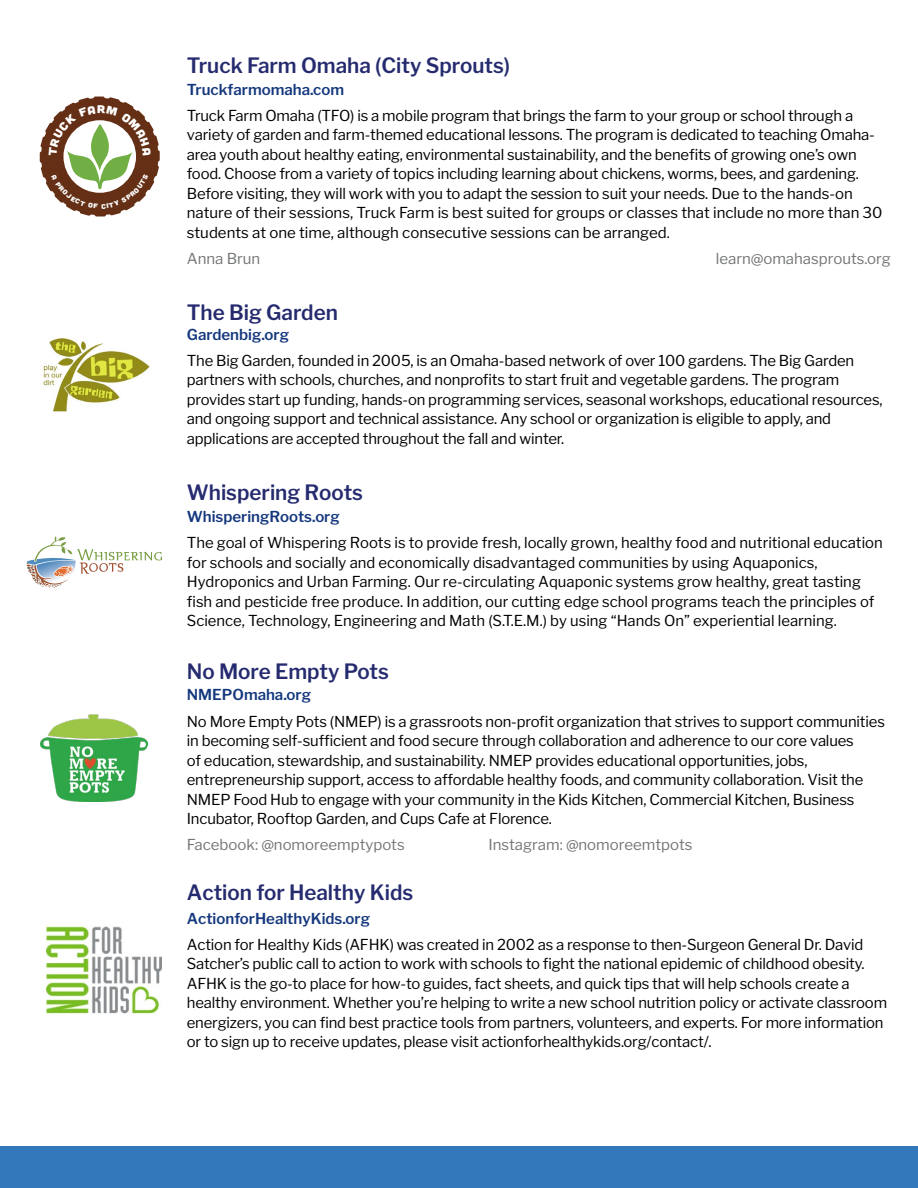
<style>
.page{position:relative;width:918px;height:1188px;background:#fff}
.page>*{position:absolute;margin:0;border:0;box-sizing:border-box;transform-origin:0 0}
.t1{font:600 21px "Libre Franklin";color:#252b6e}
.t2{font:15px/19.5px "Libre Franklin";letter-spacing:-.01em;color:#000}
.t3{font:600 15px "Libre Franklin";color:#14377d}
.t4{font:15px "Libre Franklin";color:#737577}
</style>
<div class="page">
<img style="left:43px;top:338px;width:107px;height:74px">
<div style="left:95px;top:208px;width:11px;height:9px;background:#b19689;border-radius:2px"></div>
<svg style="left:27px;top:536px;width:135px;height:52px"></svg>
<img style="left:41px;top:715px;width:107px;height:87px">
<img style="left:47px;top:926px;width:115px;height:88px">
<div style="left:0;top:1147px;width:918px;height:41px;background:#3278ba"></div>
<svg style="left:40px;top:97px;width:119px;height:119px"></svg>
<h1 class="t1" style="left:187px;top:53px;width:325px">Truck Farm Omaha (City Sprouts)</h1>
<p class="t3" style="left:187px;top:80px;width:159px">Truckfarmomaha.com</p>
<p class="t2" style="left:187px;top:106px;width:697px">Truck Farm Omaha (TFO) is a mobile program that brings the farm to your group or school through a variety of garden and farm-themed educational lessons. The program is dedicated to teaching Omaha&shy;area youth about healthy eating, environmental sustainability, and the benefits of growing one’s own food. Choose from a variety of topics including learning about chickens, worms, bees, and gardening.<br>Before visiting, they will work with you to adapt the session to suit your needs. Due to the hands-on nature of their sessions, Truck Farm is best suited for groups or classes that include no more than 30 students at one time, although consecutive sessions can be arranged.</p>
<p class="t4" style="left:187px;top:250px;width:75px">Anna Brun</p>
<p class="t4" style="left:716px;top:250px;width:177px">learn@omahasprouts.org</p>
<h1 class="t1" style="left:187px;top:300px;width:153px">The Big Garden</h1>
<p class="t3" style="left:187px;top:325px;width:104px">Gardenbig.org</p>
<p class="t2" style="left:187px;top:351px;width:697px">The Big Garden, founded in 2005, is an Omaha-based network of over 100 gardens. The Big Garden partners with schools, churches, and nonprofits to start fruit and vegetable gardens. The program provides start up funding, hands-on programming services, seasonal workshops, educational resources, and ongoing support and technical assistance. Any school or organization is eligible to apply, and applications are accepted throughout the fall and winter.</p>
<h1 class="t1" style="left:187px;top:480px;width:178px">Whispering Roots</h1>
<p class="t3" style="left:187px;top:508px;width:154px">WhisperingRoots.org</p>
<p class="t2" style="left:187px;top:533px;width:697px">The goal of Whispering Roots is to provide fresh, locally grown, healthy food and nutritional education for schools and socially and economically disadvantaged communities by using Aquaponics, Hydroponics and Urban Farming. Our re-circulating Aquaponic systems grow healthy, great tasting fish and pesticide free produce. In addition, our cutting edge school programs teach the principles of Science, Technology, Engineering and Math (S.T.E.M.) by using “Hands On” experiential learning.</p>
<h1 class="t1" style="left:187px;top:659px;width:204px">No More Empty Pots</h1>
<p class="t3" style="left:187px;top:686px;width:126px">NMEPOmaha.org</p>
<p class="t2" style="left:187px;top:711px;width:700px">No More Empty Pots (NMEP) is a grassroots non-profit organization that strives to support communities in becoming self-sufficient and food secure through collaboration and adherence to our core values<br>of education, stewardship, and sustainability. NMEP provides educational opportunities, jobs, entrepreneurship support, access to affordable healthy foods, and community collaboration. Visit the NMEP Food Hub to engage with your community in the Kids Kitchen, Commercial Kitchen, Business Incubator, Rooftop Garden, and Cups Cafe at Florence.</p>
<p class="t4" style="left:187px;top:836px;width:219px">Facebook: @nomoreemptypots</p>
<p class="t4" style="left:488px;top:836px;width:206px">Instagram: @nomoreemtpots</p>
<h1 class="t1" style="left:187px;top:880px;width:228px">Action for Healthy Kids</h1>
<p class="t3" style="left:187px;top:909px;width:185px">ActionforHealthyKids.org</p>
<p class="t2" style="left:187px;top:935px;width:702px">Action for Healthy Kids (AFHK) was created in 2002 as a response to then-Surgeon General Dr. David Satcher’s public call to action to work with schools to fight the national epidemic of childhood obesity.<br>AFHK is the go-to place for how-to guides, fact sheets, and quick tips that will help schools create a healthy environment. Whether you’re helping to write a new school nutrition policy or activate classroom energizers, you can find best practice tools from partners, volunteers, and experts. For more information or to sign up to receive updates, please visit actionforhealthykids.org/contact/.</p>
</div>
